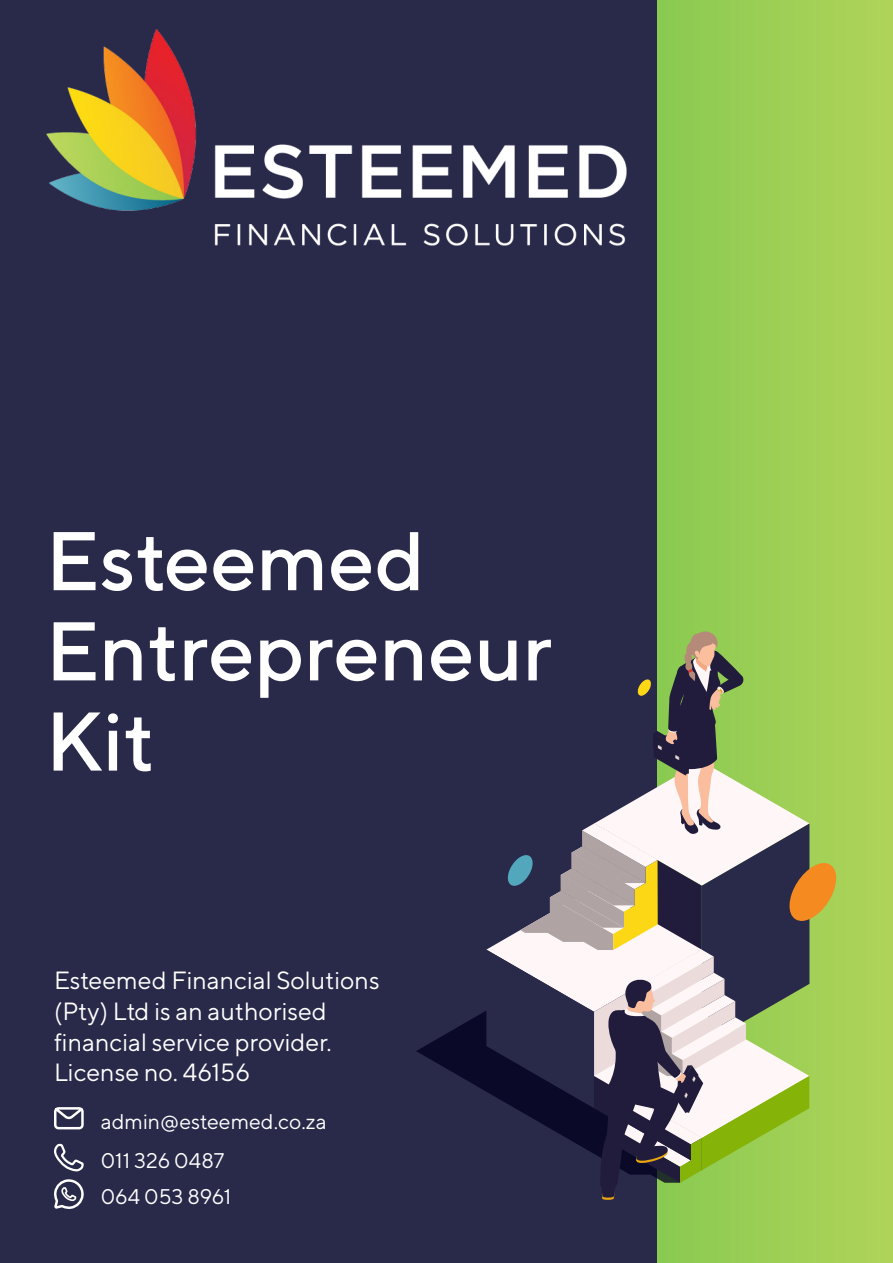
<style>
.page{position:relative;width:893px;height:1263px;background:#29294a}
.page>*{position:absolute;margin:0;border:0;box-sizing:border-box;transform-origin:0 0}
.t1{font:500 82.95px "TT Norms";color:#fff}
.t2{font:24.9px/30.6px "TT Norms";color:#fff}
.t3{font:21.3px "TT Norms";color:#fff}
</style>
<div class="page">
<svg style="left:54px;top:1107px;width:30px;height:23px"></svg>
<svg style="left:54px;top:1143px;width:30px;height:66px"></svg>
<div style="left:658px;top:0;width:235px;height:1263px;background:linear-gradient(to right,#8aca51,#b0d35a)"></div>
<img style="left:47px;top:30px;width:579px;height:215px">
<svg style="left:416px;top:1011px;width:70px;height:80px"></svg>
<svg style="left:486px;top:630px;width:353px;height:570px"></svg>
<p class="t1" style="left:45px;top:510px;width:381px">Esteemed</p>
<p class="t1" style="left:45px;top:600px;width:508px">Entrepreneur</p>
<p class="t1" style="left:45px;top:690px;width:111px">Kit</p>
<p class="t2" style="left:54px;top:965px;width:327px">Esteemed Financial Solutions (Pty) Ltd is an authorised financial service provider.<br>License no. 46156</p>
<p class="t3" style="left:101px;top:1109px;width:227px">admin@esteemed.co.za</p>
<p class="t3" style="left:101px;top:1147px;width:125px">011 326 0487</p>
<p class="t3" style="left:101px;top:1184px;width:132px">064 053 8961</p>
</div>
